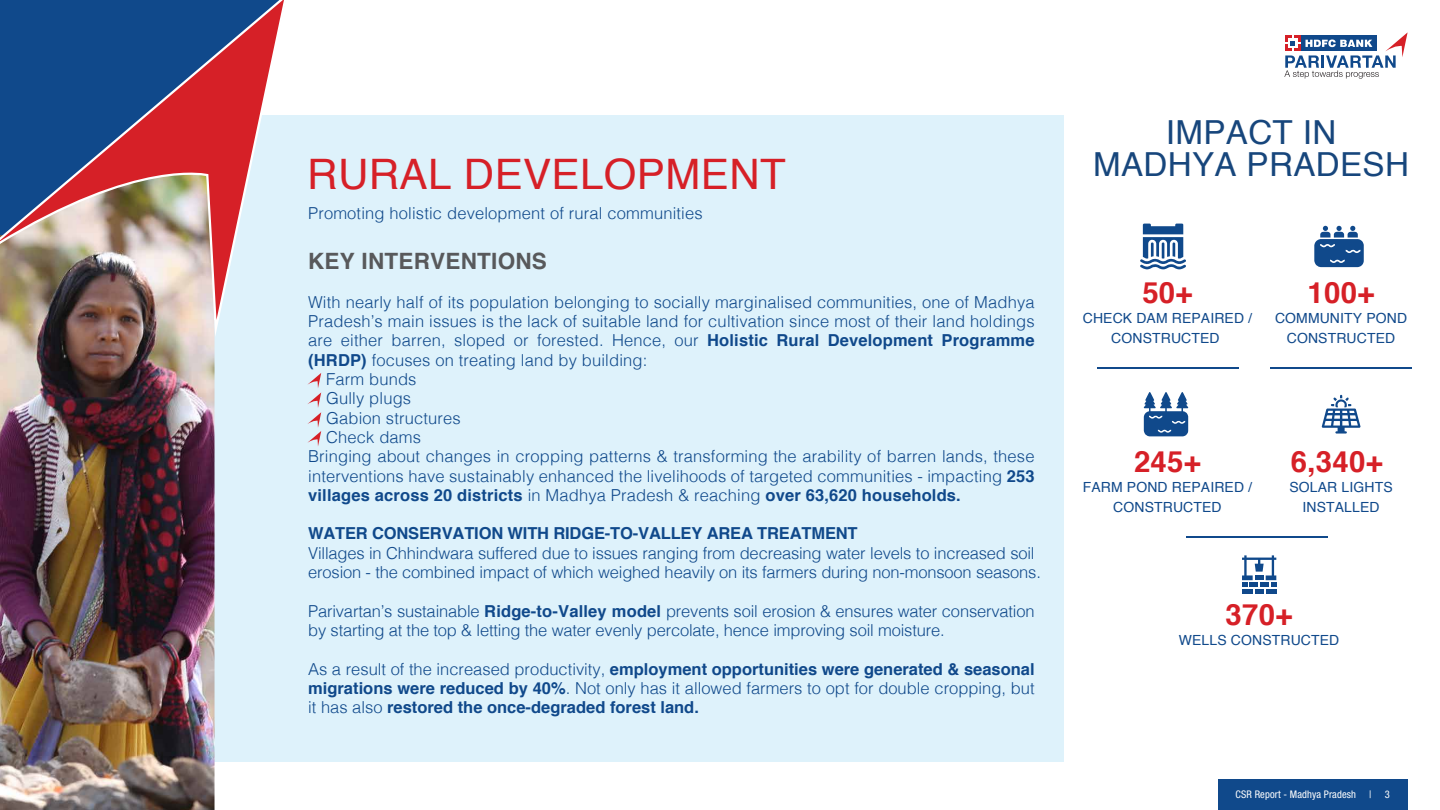
<style>
.page{position:relative;width:1440px;height:810px;background:#fff}
.page>*{position:absolute;margin:0;border:0;box-sizing:border-box;transform-origin:0 0}
.t1{font:42px "Helvetica";letter-spacing:.01em;color:#d62027}
.t2{font:33.15px/32.7px "Helvetica";letter-spacing:.01em;color:#17467c;text-align:center}
.t3{font:700 29.33px "Helvetica";letter-spacing:.01em;color:#d62027}
.t4{font:700 22.5px "Helvetica";letter-spacing:.01em;color:#58595b}
.t5{font:300 16.5px "Helvetica";letter-spacing:.01em;color:#10498b}
.t6{font:300 16.5px/19.4px "Helvetica";letter-spacing:-.01em;color:#10498b}
.t7{font:700 16.5px/19.4px "Helvetica";color:#10498b;text-align:justify}
.t8{font:13.95px/20px "Helvetica";letter-spacing:.01em;color:#10498b;text-align:center}
.t9{font:condensed 10.5px "Helvetica Neue LT Std";letter-spacing:.01em;color:#fff}
.s1{font-weight:700}
.s2{font-weight:300}
</style>
<div class="page">
<div style="left:198px;top:115px;width:866px;height:647px;background:#def2fb"></div>
<svg style="left:1284px;top:32px;width:124px;height:47px"></svg>
<img style="left:0;top:325px;width:218px;height:485px">
<svg style="left:0;top:320px;width:219px;height:5px"></svg>
<img style="left:0;top:0;width:284px;height:320px">
<svg style="left:307px;top:373px;width:14px;height:73px"></svg>
<hr style="left:1097px;top:367px;width:141px;height:2px;background:#10498b">
<hr style="left:1270px;top:367px;width:142px;height:2px;background:#10498b">
<svg style="left:1322px;top:395px;width:39px;height:39px"></svg>
<div style="left:1218px;top:779px;width:190px;height:31px;background:#10498b"></div>
<hr style="left:1187px;top:536px;width:141px;height:2px;background:#10498b">
<svg style="left:1140px;top:224px;width:46px;height:45px"></svg>
<svg style="left:1144px;top:392px;width:44px;height:44px"></svg>
<svg style="left:1242px;top:555px;width:34px;height:39px"></svg>
<svg style="left:1314px;top:226px;width:50px;height:41px"></svg>
<h1 class="t1" style="left:307px;top:142px;width:480px">RURAL DEVELOPMENT</h1>
<p class="t5" style="left:308px;top:199px;width:396px">Promoting holistic development of rural communities</p>
<h3 class="t4" style="left:308px;top:243px;width:240px">KEY INTERVENTIONS</h3>
<p class="t5" style="left:308px;top:288px;width:728px">With nearly half of its population belonging to socially marginalised communities, one of Madhya</p>
<p class="t5" style="left:308px;top:307px;width:728px">Pradesh’s main issues is the lack of suitable land for cultivation since most of their land holdings</p>
<p class="t5" style="left:308px;top:326px;width:728px">are either barren, sloped or forested. Hence, our <span class="s1">Holistic Rural Development Programme</span></p>
<p class="t5" style="left:308px;top:346px;width:341px"><span class="s1">(HRDP)</span> focuses on treating land by building:</p>
<p class="t5" style="left:326px;top:365px;width:92px">Farm bunds</p>
<p class="t5" style="left:326px;top:384px;width:87px">Gully plugs</p>
<p class="t5" style="left:326px;top:404px;width:136px">Gabion structures</p>
<p class="t5" style="left:326px;top:423px;width:97px">Check dams</p>
<p class="t5" style="left:308px;top:442px;width:728px">Bringing about changes in cropping patterns &amp; transforming the arability of barren lands, these</p>
<p class="t5" style="left:308px;top:462px;width:728px">interventions have sustainably enhanced the livelihoods of targeted communities - impacting <span class="s1">253</span></p>
<p class="t7" style="left:308px;top:486px;width:654px">villages across 20 districts <span class="s2">in Madhya Pradesh &amp; reaching</span> over 63,620 households.</p>
<p class="t7" style="left:308px;top:524px;width:551px">WATER CONSERVATION WITH RIDGE-TO-VALLEY AREA TREATMENT</p>
<p class="t6" style="left:308px;top:542px;width:734px">Villages in Chhindwara suffered due to issues ranging from decreasing water levels to increased soil erosion - the combined impact of which weighed heavily on its farmers during non-monsoon seasons.</p>
<p class="t6" style="left:308px;top:600px;width:728px">Parivartan’s sustainable <span class="s1">Ridge-to-Valley model</span> prevents soil erosion &amp; ensures water conservation by starting at the top &amp; letting the water evenly percolate, hence improving soil moisture.</p>
<p class="t7" style="left:308px;top:659px;width:728px"><span class="s2">As a result of the increased productivity,</span> employment opportunities were generated &amp; seasonal migrations were reduced by 40%<span class="s2">. Not only has it allowed farmers to opt for double cropping, but it has also</span> restored the once-degraded forest land.</p>
<h2 class="t2" style="left:1093px;top:117px;width:317px">IMPACT IN<br>MADHYA PRADESH</h2>
<h3 class="t3" style="left:1142px;top:269px;width:52px">50+</h3>
<p class="t8" style="left:1083px;top:309px;width:171px">CHECK DAM REPAIRED /<br>CONSTRUCTED</p>
<h3 class="t3" style="left:1308px;top:269px;width:68px">100+</h3>
<p class="t8" style="left:1275px;top:309px;width:134px">COMMUNITY POND<br>CONSTRUCTED</p>
<h3 class="t3" style="left:1134px;top:438px;width:68px">245+</h3>
<p class="t8" style="left:1083px;top:477px;width:171px">FARM POND REPAIRED /<br>CONSTRUCTED</p>
<h3 class="t3" style="left:1291px;top:438px;width:93px">6,340+</h3>
<p class="t8" style="left:1289px;top:477px;width:105px">SOLAR LIGHTS<br>INSTALLED</p>
<h3 class="t3" style="left:1226px;top:591px;width:68px">370+</h3>
<p class="t8" style="left:1179px;top:630px;width:162px">WELLS CONSTRUCTED</p>
<p class="t9" style="left:1236px;top:788px;width:122px">CSR Report - Madhya Pradesh</p>
<p class="t9" style="left:1369px;top:788px;width:4px">|</p>
<p class="t9" style="left:1385px;top:788px;width:7px">3</p>
</div>
